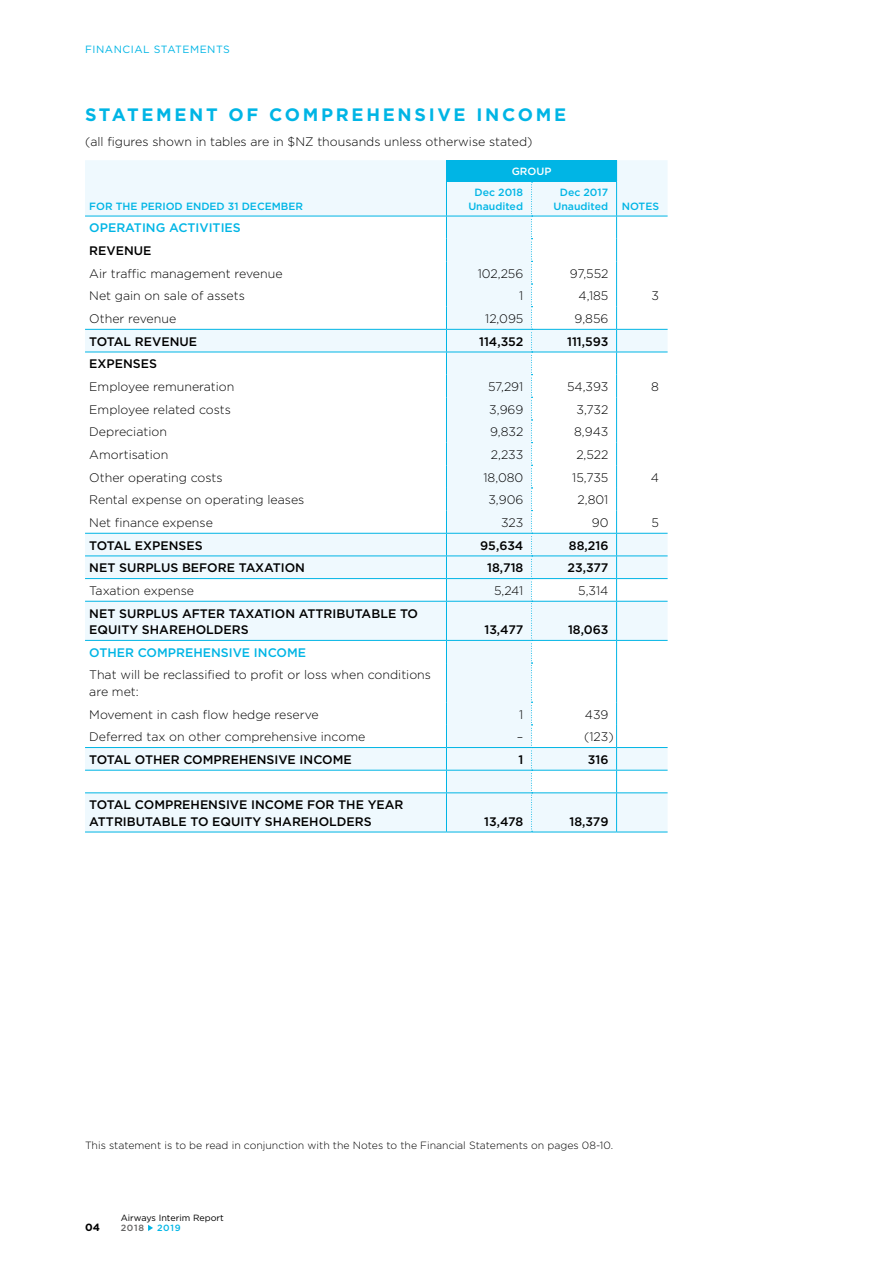
<style>
.page{position:relative;width:893px;height:1263px;background:#fff}
.page>*{position:absolute;margin:0;border:0;box-sizing:border-box;transform-origin:0 0}
.t1{font:700 18px "Gotham";letter-spacing:.15em;color:#00b5e5}
.t2{font:300 12.3px/16.5px "Gotham";color:#000}
.t3{font:500 12.3px/16.5px "Gotham";color:#000}
.t4{font:500 12.3px "Gotham";color:#00b5e5}
.t5{font:300 10.5px "Gotham";color:#000}
.t6{font:500 10.5px/13.5px "Gotham";color:#00b5e5;text-align:center}
.t7{font:10.5px "Gotham";letter-spacing:.05em;color:#00b5e5}
.t8{font:500 10.5px "Gotham";color:#fff}
.t9{font:700 10.5px "Gotham";color:#000}
.t10{font:9px "Gotham";color:#000}
.t11{font:500 9px "Gotham";color:#646363}
.t12{font:500 9px "Gotham";color:#00b5e5}
</style>
<div class="page">
<hr style="left:85px;top:832px;width:361px;height:1px;background:#00b5e5">
<hr style="left:446px;top:832px;width:85px;height:1px;background:#00b5e5">
<hr style="left:531px;top:832px;width:86px;height:1px;background:#00b5e5">
<hr style="left:617px;top:832px;width:51px;height:1px;background:#00b5e5">
<svg style="left:85px;top:160px;width:583px;height:672px"></svg>
<svg style="left:148px;top:1225px;width:5px;height:6px"></svg>
<p class="t7" style="left:85px;top:43px;width:146px">FINANCIAL STATEMENTS</p>
<h1 class="t1" style="left:85px;top:102px;width:483px">STATEMENT OF COMPREHENSIVE INCOME</h1>
<p class="t2" style="left:85px;top:133px;width:449px">(all figures shown in tables are in $NZ thousands unless otherwise stated)</p>
<p class="t6" style="left:89px;top:199px;width:215px">FOR THE PERIOD ENDED 31 DECEMBER</p>
<p class="t8" style="left:512px;top:164px;width:41px">GROUP</p>
<p class="t6" style="left:468px;top:186px;width:56px">Dec 2018<br>Unaudited</p>
<p class="t6" style="left:553px;top:186px;width:56px;text-align:right">Dec 2017<br>Unaudited</p>
<p class="t6" style="left:622px;top:199px;width:39px">NOTES</p>
<p class="t4" style="left:89px;top:220px;width:153px">OPERATING ACTIVITIES</p>
<p class="t3" style="left:89px;top:242px;width:64px">REVENUE</p>
<p class="t2" style="left:89px;top:265px;width:195px">Air traffic management revenue</p>
<p class="t2" style="left:478px;top:265px;width:47px">102,256</p>
<p class="t2" style="left:570px;top:265px;width:40px">97,552</p>
<p class="t2" style="left:89px;top:287px;width:157px">Net gain on sale of assets</p>
<p class="t2" style="left:519px;top:287px;width:6px">1</p>
<p class="t2" style="left:579px;top:287px;width:31px">4,185</p>
<p class="t2" style="left:652px;top:287px;width:9px">3</p>
<p class="t2" style="left:89px;top:310px;width:88px">Other revenue</p>
<p class="t2" style="left:485px;top:310px;width:40px">12,095</p>
<p class="t2" style="left:575px;top:310px;width:35px">9,856</p>
<p class="t3" style="left:89px;top:333px;width:109px">TOTAL REVENUE</p>
<p class="t3" style="left:479px;top:333px;width:46px">114,352</p>
<p class="t3" style="left:567px;top:333px;width:43px">111,593</p>
<p class="t3" style="left:89px;top:355px;width:69px">EXPENSES</p>
<p class="t2" style="left:89px;top:378px;width:147px">Employee remuneration</p>
<p class="t2" style="left:488px;top:378px;width:37px">57,291</p>
<p class="t2" style="left:567px;top:378px;width:43px">54,393</p>
<p class="t2" style="left:651px;top:378px;width:9px">8</p>
<p class="t2" style="left:89px;top:401px;width:143px">Employee related costs</p>
<p class="t2" style="left:489px;top:401px;width:36px">3,969</p>
<p class="t2" style="left:576px;top:401px;width:34px">3,732</p>
<p class="t2" style="left:89px;top:423px;width:79px">Depreciation</p>
<p class="t2" style="left:490px;top:423px;width:35px">9,832</p>
<p class="t2" style="left:574px;top:423px;width:36px">8,943</p>
<p class="t2" style="left:89px;top:446px;width:81px">Amortisation</p>
<p class="t2" style="left:491px;top:446px;width:34px">2,233</p>
<p class="t2" style="left:576px;top:446px;width:34px">2,522</p>
<p class="t2" style="left:89px;top:469px;width:135px">Other operating costs</p>
<p class="t2" style="left:483px;top:469px;width:41px">18,080</p>
<p class="t2" style="left:572px;top:469px;width:38px">15,735</p>
<p class="t2" style="left:651px;top:469px;width:10px">4</p>
<p class="t2" style="left:89px;top:491px;width:217px">Rental expense on operating leases</p>
<p class="t2" style="left:488px;top:491px;width:37px">3,906</p>
<p class="t2" style="left:578px;top:491px;width:32px">2,801</p>
<p class="t2" style="left:89px;top:514px;width:125px">Net finance expense</p>
<p class="t2" style="left:501px;top:514px;width:24px">323</p>
<p class="t2" style="left:592px;top:514px;width:18px">90</p>
<p class="t2" style="left:652px;top:514px;width:9px">5</p>
<p class="t3" style="left:89px;top:537px;width:115px">TOTAL EXPENSES</p>
<p class="t3" style="left:480px;top:537px;width:45px">95,634</p>
<p class="t3" style="left:569px;top:537px;width:41px">88,216</p>
<p class="t3" style="left:89px;top:559px;width:217px">NET SURPLUS BEFORE TAXATION</p>
<p class="t3" style="left:487px;top:559px;width:38px">18,718</p>
<p class="t3" style="left:567px;top:559px;width:43px">23,377</p>
<p class="t2" style="left:89px;top:582px;width:106px">Taxation expense</p>
<p class="t2" style="left:494px;top:582px;width:31px">5,241</p>
<p class="t2" style="left:578px;top:582px;width:32px">5,314</p>
<p class="t3" style="left:89px;top:605px;width:330px">NET SURPLUS AFTER TAXATION ATTRIBUTABLE TO<br>EQUITY SHAREHOLDERS</p>
<p class="t3" style="left:484px;top:621px;width:40px">13,477</p>
<p class="t3" style="left:568px;top:621px;width:42px">18,063</p>
<p class="t4" style="left:89px;top:644px;width:218px">OTHER COMPREHENSIVE INCOME</p>
<p class="t2" style="left:89px;top:666px;width:343px">That will be reclassified to profit or loss when conditions are met:</p>
<p class="t2" style="left:89px;top:706px;width:231px">Movement in cash flow hedge reserve</p>
<p class="t2" style="left:519px;top:706px;width:6px">1</p>
<p class="t2" style="left:585px;top:706px;width:25px">439</p>
<p class="t2" style="left:89px;top:728px;width:278px">Deferred tax on other comprehensive income</p>
<p class="t2" style="left:517px;top:728px;width:8px">–</p>
<p class="t2" style="left:584px;top:728px;width:31px">(123)</p>
<p class="t3" style="left:89px;top:751px;width:264px">TOTAL OTHER COMPREHENSIVE INCOME</p>
<p class="t3" style="left:518px;top:751px;width:6px">1</p>
<p class="t3" style="left:588px;top:751px;width:22px">316</p>
<p class="t3" style="left:89px;top:796px;width:316px">TOTAL COMPREHENSIVE INCOME FOR THE YEAR<br>ATTRIBUTABLE TO EQUITY SHAREHOLDERS</p>
<p class="t3" style="left:484px;top:813px;width:41px">13,478</p>
<p class="t3" style="left:570px;top:813px;width:40px">18,379</p>
<p class="t5" style="left:85px;top:1139px;width:530px">This statement is to be read in conjunction with the Notes to the Financial Statements on pages 08-10.</p>
<p class="t10" style="left:121px;top:1211px;width:105px">Airways Interim Report</p>
<p class="t9" style="left:85px;top:1220px;width:16px">04</p>
<p class="t11" style="left:121px;top:1222px;width:25px">2018</p>
<p class="t12" style="left:157px;top:1222px;width:25px">2019</p>
</div>
